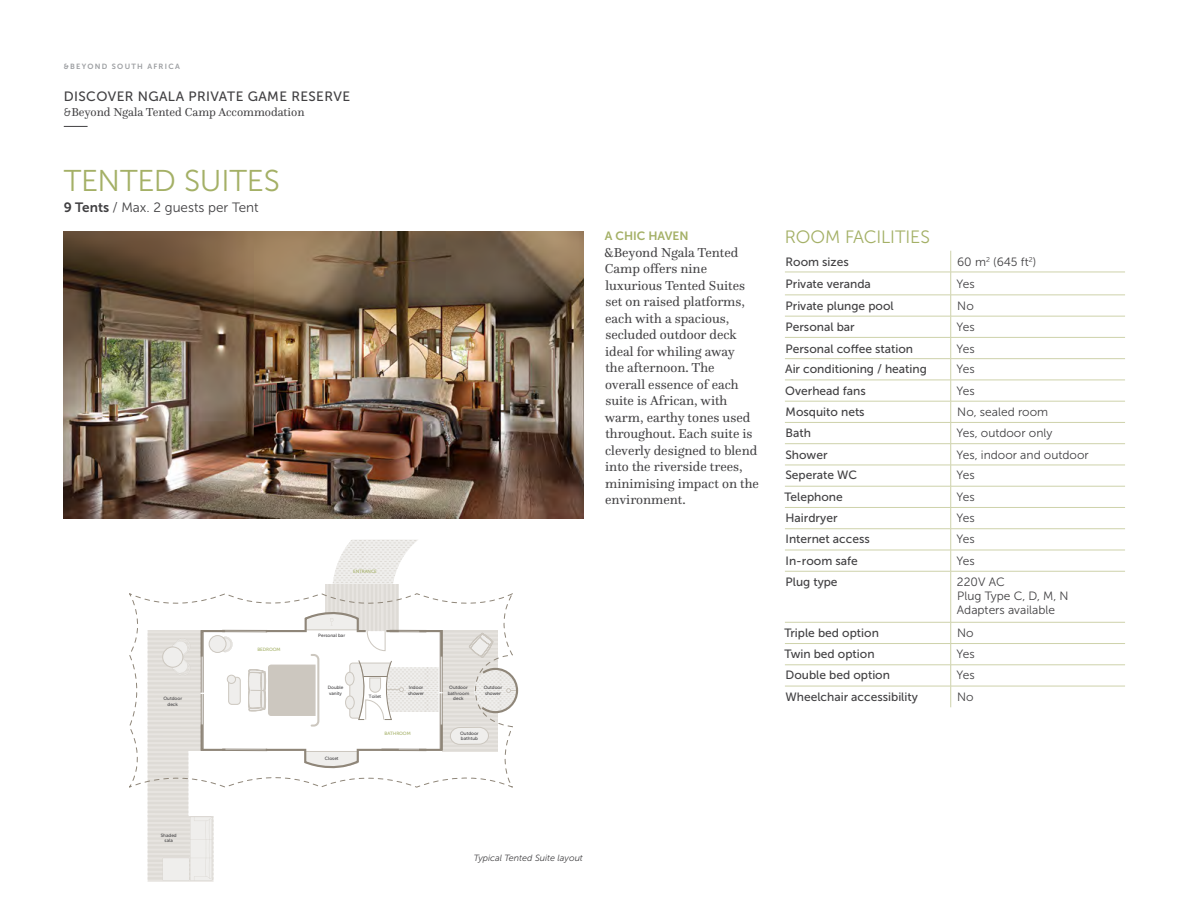
<style>
.page{position:relative;width:1188px;height:918px;background:#fff}
.page>*{position:absolute;margin:0;border:0;box-sizing:border-box;transform-origin:0 0}
.t1{font:30px "Museo Sans 300";letter-spacing:-.005em;color:#a4b066}
.t2{font:17.85px "Museo Sans 300";letter-spacing:-.01em;color:#a4b066}
.t3{font:13.5px/16.5px "Questa";color:#414042}
.t4{font:13.5px "Museo Sans 500";letter-spacing:.03em;color:#414042}
.t5{font:13.5px "Museo Sans 300";color:#414042}
.t6{font:12px "Museo Sans 500";color:#414042}
.t7{font:12px/14.2px "Museo Sans 300";color:#414042}
.t8{font:12px "Questa";color:#414042}
.t9{font:12px "Museo Sans 700";color:#a4b066}
.t10{font:italic 9px "Museo Sans 300";color:#414042}
.t11{font:7.5px "Museo Sans 700";letter-spacing:.17em;color:#9d9fa2}
.t12{font:4.65px/5.6px "Museo Sans 500";color:#414042;text-align:center}
.t13{font:4.65px "Museo Sans 500";letter-spacing:-.02em;color:#a4b066}
.s1{font-family:"Museo Sans 300";font-size:11.25px}
.s2{font-family:"Museo Sans 700"}
</style>
<div class="page">
<svg style="left:64px;top:126px;width:24px;height:1px"></svg>
<img style="left:64px;top:231px;width:519px;height:288px">
<hr style="left:785px;top:272px;width:166px;height:1px;background:#ced2aa">
<hr style="left:951px;top:272px;width:174px;height:1px;background:#ced2aa">
<hr style="left:785px;top:295px;width:166px;height:1px;background:#ced2aa">
<hr style="left:951px;top:295px;width:174px;height:1px;background:#ced2aa">
<hr style="left:785px;top:316px;width:166px;height:1px;background:#ced2aa">
<hr style="left:951px;top:316px;width:174px;height:1px;background:#ced2aa">
<hr style="left:785px;top:337px;width:166px;height:1px;background:#ced2aa">
<hr style="left:951px;top:337px;width:174px;height:1px;background:#ced2aa">
<hr style="left:785px;top:358px;width:166px;height:1px;background:#ced2aa">
<hr style="left:951px;top:358px;width:174px;height:1px;background:#ced2aa">
<hr style="left:785px;top:380px;width:166px;height:1px;background:#ced2aa">
<hr style="left:951px;top:380px;width:174px;height:1px;background:#ced2aa">
<hr style="left:785px;top:401px;width:166px;height:1px;background:#ced2aa">
<hr style="left:951px;top:401px;width:174px;height:1px;background:#ced2aa">
<hr style="left:785px;top:422px;width:166px;height:1px;background:#ced2aa">
<hr style="left:951px;top:422px;width:174px;height:1px;background:#ced2aa">
<hr style="left:785px;top:443px;width:166px;height:1px;background:#ced2aa">
<hr style="left:951px;top:443px;width:174px;height:1px;background:#ced2aa">
<hr style="left:785px;top:465px;width:166px;height:1px;background:#ced2aa">
<hr style="left:951px;top:465px;width:174px;height:1px;background:#ced2aa">
<hr style="left:785px;top:486px;width:166px;height:1px;background:#ced2aa">
<hr style="left:951px;top:486px;width:174px;height:1px;background:#ced2aa">
<hr style="left:785px;top:507px;width:166px;height:1px;background:#ced2aa">
<hr style="left:951px;top:507px;width:174px;height:1px;background:#ced2aa">
<hr style="left:785px;top:528px;width:166px;height:1px;background:#ced2aa">
<hr style="left:951px;top:528px;width:174px;height:1px;background:#ced2aa">
<hr style="left:785px;top:550px;width:166px;height:1px;background:#ced2aa">
<hr style="left:951px;top:550px;width:174px;height:1px;background:#ced2aa">
<svg style="left:950px;top:251px;width:1px;height:320px"></svg>
<hr style="left:785px;top:571px;width:166px;height:1px;background:#ced2aa">
<hr style="left:951px;top:571px;width:174px;height:1px;background:#ced2aa">
<hr style="left:950px;top:571px;width:1px;height:51px;background:#ced2aa">
<hr style="left:785px;top:622px;width:166px;height:1px;background:#ced2aa">
<hr style="left:951px;top:622px;width:174px;height:1px;background:#ced2aa">
<hr style="left:785px;top:643px;width:166px;height:1px;background:#ced2aa">
<hr style="left:951px;top:643px;width:174px;height:1px;background:#ced2aa">
<hr style="left:785px;top:665px;width:166px;height:1px;background:#ced2aa">
<hr style="left:951px;top:665px;width:174px;height:1px;background:#ced2aa">
<hr style="left:785px;top:686px;width:166px;height:1px;background:#ced2aa">
<hr style="left:951px;top:686px;width:174px;height:1px;background:#ced2aa">
<svg style="left:950px;top:622px;width:1px;height:85px"></svg>
<svg style="left:513px;top:676px;width:6px;height:29px"></svg>
<svg style="left:129px;top:593px;width:384px;height:195px"></svg>
<div style="left:229px;top:677px;width:11px;height:27px;background:#efeeec;border-radius:3px"></div>
<div style="left:228px;top:677px;width:12px;height:28px;border:1px solid #ccc7bf;border-radius:3px"></div>
<div style="left:227px;top:675px;width:9px;height:8px;background:#efeeec;border-radius:50%"></div>
<div style="left:227px;top:675px;width:9px;height:9px;border:1px solid #ccc7bf;border-radius:50%"></div>
<svg style="left:148px;top:629px;width:85px;height:252px"></svg>
<svg style="left:248px;top:539px;width:196px;height:235px"></svg>
<p class="t11" style="left:64px;top:62px;width:118px">&amp;BEYOND SOUTH AFRICA</p>
<p class="t4" style="left:64px;top:89px;width:288px">DISCOVER NGALA PRIVATE GAME RESERVE</p>
<p class="t8" style="left:64px;top:105px;width:242px"><span class="s1">&amp;</span>Beyond Ngala Tented Camp Accommodation</p>
<h1 class="t1" style="left:64px;top:164px;width:218px">TENTED SUITES</h1>
<p class="t5" style="left:64px;top:200px;width:196px"><span class="s2">9 Tents</span> / Max. 2 guests per Tent</p>
<p class="t13" style="left:353px;top:569px;width:25px">ENTRANCE</p>
<p class="t13" style="left:257px;top:647px;width:25px">BEDROOM</p>
<p class="t12" style="left:318px;top:632px;width:28px">Personal bar</p>
<p class="t12" style="left:448px;top:685px;width:23px">Outdoor bathroom</p>
<p class="t12" style="left:408px;top:685px;width:17px;text-align:left">Indoor shower</p>
<p class="t12" style="left:328px;top:685px;width:17px">Double vanity</p>
<p class="t12" style="left:369px;top:694px;width:14px">Toilet</p>
<p class="t12" style="left:163px;top:696px;width:20px">Outdoor</p>
<p class="t12" style="left:453px;top:696px;width:12px">deck</p>
<p class="t12" style="left:168px;top:701px;width:12px">deck</p>
<p class="t12" style="left:484px;top:685px;width:20px;text-align:left">Outdoor shower</p>
<p class="t12" style="left:325px;top:755px;width:15px">Closet</p>
<p class="t13" style="left:385px;top:730px;width:28px">BATHROOM</p>
<p class="t12" style="left:460px;top:730px;width:20px;text-align:left">Outdoor bathtub</p>
<p class="t9" style="left:605px;top:229px;width:85px">A CHIC HAVEN</p>
<p class="t3" style="left:604px;top:244px;width:156px">&amp;Beyond Ngala Tented<br>Camp offers nine luxurious Tented Suites set on raised platforms, each with a spacious, secluded outdoor deck ideal for whiling away<br>the afternoon. The<br>overall essence of each suite is African, with warm, earthy tones used throughout. Each suite is cleverly designed to blend into the riverside trees, minimising impact on the environment.</p>
<h2 class="t2" style="left:785px;top:228px;width:147px">ROOM FACILITIES</h2>
<p class="t6" style="left:786px;top:255px;width:65px">Room sizes</p>
<p class="t7" style="left:957px;top:255px;width:81px">60 m<sup>2</sup> (645 ft<sup>2</sup>)</p>
<p class="t6" style="left:786px;top:277px;width:87px">Private veranda</p>
<p class="t7" style="left:957px;top:277px;width:20px">Yes</p>
<p class="t6" style="left:786px;top:299px;width:110px">Private plunge pool</p>
<p class="t7" style="left:957px;top:299px;width:18px">No</p>
<p class="t6" style="left:786px;top:321px;width:71px">Personal bar</p>
<p class="t7" style="left:957px;top:320px;width:20px">Yes</p>
<p class="t6" style="left:786px;top:342px;width:129px">Personal coffee station</p>
<p class="t7" style="left:957px;top:341px;width:20px">Yes</p>
<p class="t6" style="left:785px;top:362px;width:143px">Air conditioning / heating</p>
<p class="t7" style="left:957px;top:362px;width:20px">Yes</p>
<p class="t6" style="left:785px;top:384px;width:82px">Overhead fans</p>
<p class="t7" style="left:957px;top:384px;width:20px">Yes</p>
<p class="t6" style="left:786px;top:405px;width:81px">Mosquito nets</p>
<p class="t7" style="left:957px;top:405px;width:92px">No, sealed room</p>
<p class="t6" style="left:786px;top:426px;width:27px">Bath</p>
<p class="t7" style="left:957px;top:426px;width:97px">Yes, outdoor only</p>
<p class="t6" style="left:785px;top:448px;width:44px">Shower</p>
<p class="t7" style="left:957px;top:448px;width:134px">Yes, indoor and outdoor</p>
<p class="t6" style="left:785px;top:469px;width:73px">Seperate WC</p>
<p class="t7" style="left:957px;top:468px;width:20px">Yes</p>
<p class="t6" style="left:784px;top:490px;width:60px">Telephone</p>
<p class="t7" style="left:957px;top:490px;width:20px">Yes</p>
<p class="t6" style="left:786px;top:511px;width:53px">Hairdryer</p>
<p class="t7" style="left:957px;top:511px;width:20px">Yes</p>
<p class="t6" style="left:786px;top:533px;width:86px">Internet access</p>
<p class="t7" style="left:957px;top:532px;width:20px">Yes</p>
<p class="t6" style="left:786px;top:554px;width:74px">In-room safe</p>
<p class="t7" style="left:957px;top:553px;width:20px">Yes</p>
<p class="t6" style="left:786px;top:575px;width:54px">Plug type</p>
<p class="t7" style="left:957px;top:575px;width:113px">220V AC<br>Plug Type C, D, M, N<br>Adapters available</p>
<p class="t6" style="left:784px;top:626px;width:96px">Triple bed option</p>
<p class="t7" style="left:957px;top:626px;width:18px">No</p>
<p class="t6" style="left:784px;top:647px;width:92px">Twin bed option</p>
<p class="t7" style="left:957px;top:647px;width:20px">Yes</p>
<p class="t6" style="left:786px;top:669px;width:106px">Double bed option</p>
<p class="t7" style="left:957px;top:668px;width:20px">Yes</p>
<p class="t6" style="left:785px;top:690px;width:134px">Wheelchair accessibility</p>
<p class="t7" style="left:957px;top:689px;width:18px">No</p>
<p class="t12" style="left:161px;top:832px;width:17px">Shaded sala</p>
<p class="t10" style="left:474px;top:853px;width:111px">Typical Tented Suite layout</p>
</div>
